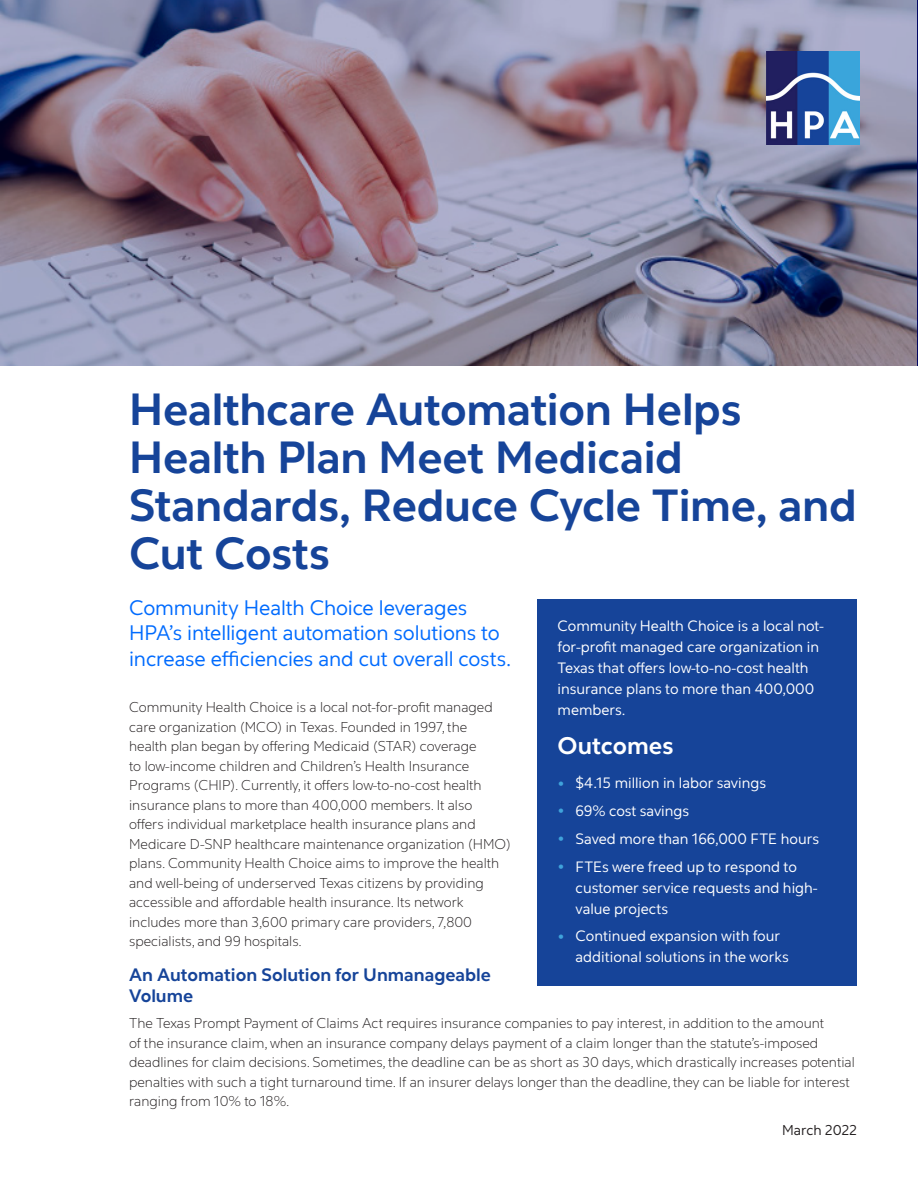
<style>
.page{position:relative;width:918px;height:1188px;background:#fff}
.page>*{position:absolute;margin:0;border:0;box-sizing:border-box;transform-origin:0 0}
.Title_30_32{font:700 45px/48px "Cognizant Sans";letter-spacing:-.005em;color:#164499}
.At_a_Glance_headings{font:700 24px "Cognizant Sans";color:#fff}
.Deck_14_17{font:21px/25.5px "Cognizant Sans";letter-spacing:-.01em;color:#006bfe}
.Heading_2_-_12_14{font:700 18px/21px "Cognizant Sans";color:#164499}
.At_a_Glance_body_10{font:15px/21px "Cognizant Sans";color:#fff}
.Body_9_5_13{font:300 14.25px/19.5px "Cognizant Sans";color:#231f20}
.Cognizant_20-20_date{font:14.25px "Cognizant Sans";color:#231f20}
.s1{font-weight:700;color:#40a3db}
</style>
<div class="page">
<img style="left:0;top:0;width:917px;height:366px">
<div style="left:537px;top:599px;width:320px;height:387px;background:#164499"></div>
<img style="left:767px;top:52px;width:93px;height:93px">
<p class="Title_30_32" style="left:129px;top:386px;width:729px">Healthcare Automation Helps<br>Health Plan Meet Medicaid<br>Standards, Reduce Cycle Time, and<br>Cut Costs</p>
<p class="Deck_14_17" style="left:129px;top:595px;width:384px">Community Health Choice leverages<br>HPA’s intelligent automation solutions to increase efficiencies and cut overall costs.</p>
<p class="Body_9_5_13" style="left:129px;top:698px;width:383px">Community Health Choice is a local not-for-profit managed care organization (MCO) in Texas. Founded in 1997, the<br>health plan began by offering Medicaid (STAR) coverage<br>to low-income children and Children’s Health Insurance Programs (CHIP). Currently, it offers low-to-no-cost health insurance plans to more than 400,000 members. It also<br>offers individual marketplace health insurance plans and Medicare D-SNP healthcare maintenance organization (HMO) plans. Community Health Choice aims to improve the health and well-being of underserved Texas citizens by providing accessible and affordable health insurance. Its network includes more than 3,600 primary care providers, 7,800 specialists, and 99 hospitals.</p>
<p class="Heading_2_-_12_14" style="left:129px;top:964px;width:363px">An Automation Solution for Unmanageable<br>Volume</p>
<p class="Body_9_5_13" style="left:129px;top:1014px;width:727px">The Texas Prompt Payment of Claims Act requires insurance companies to pay interest, in addition to the amount<br>of the insurance claim, when an insurance company delays payment of a claim longer than the statute’s-imposed deadlines for claim decisions. Sometimes, the deadline can be as short as 30 days, which drastically increases potential penalties with such a tight turnaround time. If an insurer delays longer than the deadline, they can be liable for interest ranging from 10% to 18%.</p>
<p class="At_a_Glance_body_10" style="left:558px;top:615px;width:268px">Community Health Choice is a local not&shy;for-profit managed care organization in Texas that offers low-to-no-cost health insurance plans to more than 400,000 members.</p>
<p class="At_a_Glance_headings" style="left:558px;top:730px;width:117px">Outcomes</p>
<p class="At_a_Glance_body_10" style="left:558px;top:773px;width:210px"><span class="s1">•</span> $4.15 million in labor savings</p>
<p class="At_a_Glance_body_10" style="left:558px;top:801px;width:133px"><span class="s1">•</span> 69% cost savings</p>
<p class="At_a_Glance_body_10" style="left:558px;top:828px;width:263px"><span class="s1">•</span> Saved more than 166,000 FTE hours</p>
<p class="At_a_Glance_body_10" style="left:576px;top:856px;width:244px;text-indent:-18px"><span class="s1">•</span> FTEs were freed up to respond to customer service requests and high&shy;value projects</p>
<p class="At_a_Glance_body_10" style="left:576px;top:926px;width:215px;text-indent:-18px"><span class="s1">•</span> Continued expansion with four additional solutions in the works</p>
<p class="Cognizant_20-20_date" style="left:782px;top:1122px;width:77px">March 2022</p>
</div>
